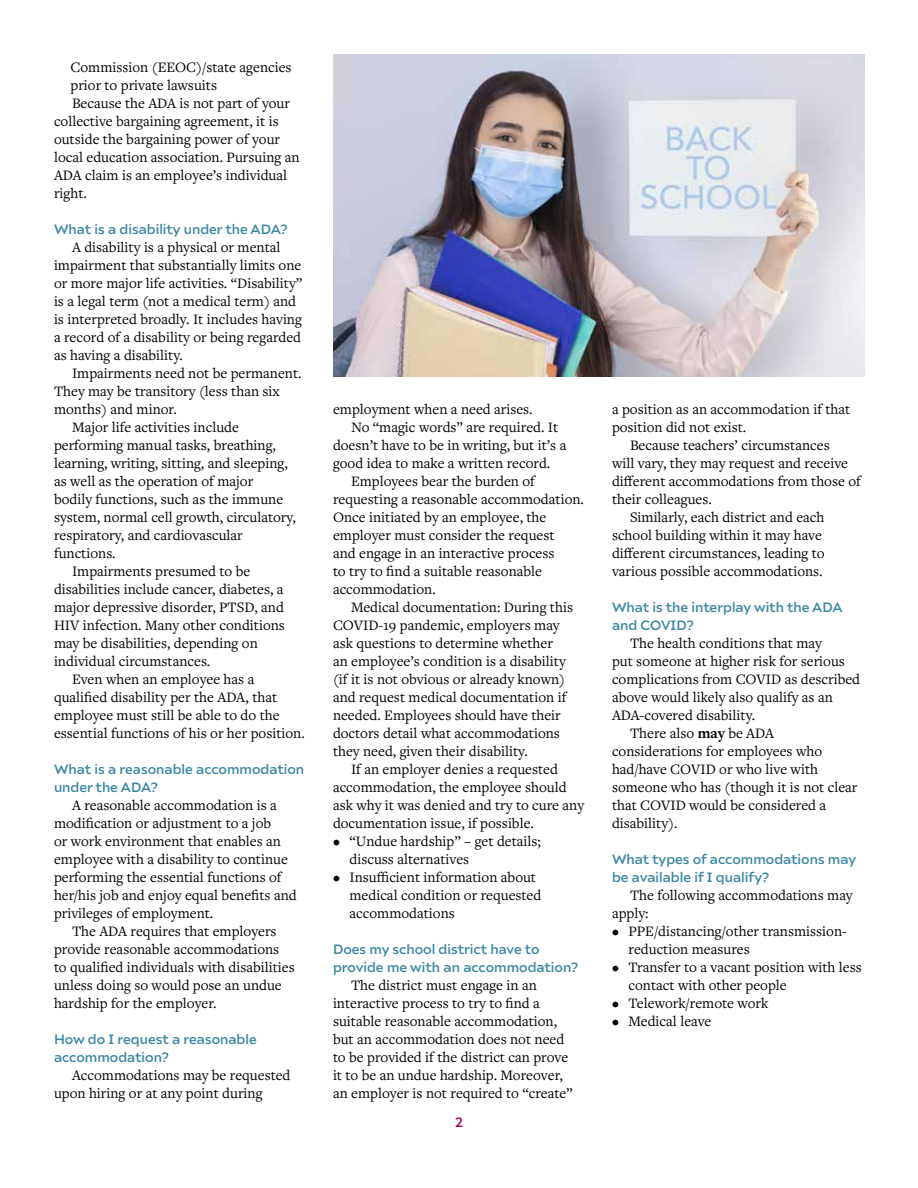
<style>
.page{position:relative;width:918px;height:1188px;background:#fff}
.page>*{position:absolute;margin:0;border:0;box-sizing:border-box;transform-origin:0 0}
.t1{font:15px/18px "Freight Text Pro";color:#000}
.t2{font:500 13.5px/18px "Ariana Pro";color:#3b87a3}
.t3{font:500 13.5px "Ariana Pro";color:#9b005b}
.s1{font-weight:700}
</style>
<div class="page">
<img style="left:333px;top:54px;width:532px;height:323px">
<p class="t1" style="left:70px;top:58px;width:223px">Commission (EEOC)/state agencies</p>
<p class="t1" style="left:70px;top:76px;width:148px">prior to private lawsuits</p>
<p class="t1" style="left:72px;top:94px;width:220px">Because the ADA is not part of your</p>
<p class="t1" style="left:54px;top:112px;width:226px">collective bargaining agreement, it is</p>
<p class="t1" style="left:54px;top:130px;width:228px">outside the bargaining power of your</p>
<p class="t1" style="left:54px;top:148px;width:247px">local education association. Pursuing an</p>
<p class="t1" style="left:54px;top:166px;width:235px">ADA claim is an employee’s individual</p>
<p class="t1" style="left:54px;top:184px;width:34px">right.</p>
<p class="t2" style="left:54px;top:219px;width:235px">What is a disability under the ADA?</p>
<p class="t1" style="left:54px;top:238px;width:250px;text-indent:18px">A disability is a physical or mental impairment that substantially limits one or more major life activities. “Disability” is a legal term (not a medical term) and is interpreted broadly. It includes having a record of a disability or being regarded as having a disability.</p>
<p class="t1" style="left:72px;top:364px;width:231px">Impairments need not be permanent.</p>
<p class="t1" style="left:54px;top:382px;width:227px">They may be transitory (less than six</p>
<p class="t1" style="left:54px;top:400px;width:124px">months) and minor.</p>
<p class="t1" style="left:72px;top:418px;width:169px">Major life activities include</p>
<p class="t1" style="left:54px;top:436px;width:223px">performing manual tasks, breathing,</p>
<p class="t1" style="left:54px;top:454px;width:235px">learning, writing, sitting, and sleeping,</p>
<p class="t1" style="left:54px;top:472px;width:201px">as well as the operation of major</p>
<p class="t1" style="left:54px;top:490px;width:231px">bodily functions, such as the immune</p>
<p class="t1" style="left:54px;top:508px;width:243px">system, normal cell growth, circulatory,</p>
<p class="t1" style="left:54px;top:526px;width:190px">respiratory, and cardiovascular</p>
<p class="t1" style="left:54px;top:544px;width:63px">functions.</p>
<p class="t1" style="left:72px;top:562px;width:180px">Impairments presumed to be</p>
<p class="t1" style="left:54px;top:580px;width:231px">disabilities include cancer, diabetes, a</p>
<p class="t1" style="left:54px;top:598px;width:231px">major depressive disorder, PTSD, and</p>
<p class="t1" style="left:54px;top:616px;width:232px">HIV infection. Many other conditions</p>
<p class="t1" style="left:54px;top:634px;width:205px">may be disabilities, depending on</p>
<p class="t1" style="left:54px;top:652px;width:158px">individual circumstances.</p>
<p class="t1" style="left:72px;top:670px;width:184px">Even when an employee has a</p>
<p class="t1" style="left:54px;top:688px;width:225px">qualified disability per the ADA, that</p>
<p class="t1" style="left:54px;top:706px;width:227px">employee must still be able to do the</p>
<p class="t1" style="left:54px;top:724px;width:252px">essential functions of his or her position.</p>
<p class="t2" style="left:54px;top:759px;width:252px">What is a reasonable accommodation under the ADA?</p>
<p class="t1" style="left:54px;top:796px;width:244px;text-indent:18px">A reasonable accommodation is a modification or adjustment to a job<br>or work environment that enables an employee with a disability to continue performing the essential functions of her/his job and enjoy equal benefits and privileges of employment.</p>
<p class="t1" style="left:54px;top:922px;width:242px;text-indent:18px">The ADA requires that employers provide reasonable accommodations to qualified individuals with disabilities unless doing so would pose an undue hardship for the employer.</p>
<p class="t2" style="left:54px;top:1029px;width:204px">How do I request a reasonable accommodation?</p>
<p class="t1" style="left:54px;top:1066px;width:238px;text-indent:18px">Accommodations may be requested upon hiring or at any point during</p>
<p class="t1" style="left:333px;top:400px;width:201px">employment when a need arises.</p>
<p class="t1" style="left:351px;top:418px;width:209px">No “magic words” are required. It</p>
<p class="t1" style="left:333px;top:436px;width:235px">doesn’t have to be in writing, but it’s a</p>
<p class="t1" style="left:333px;top:454px;width:219px">good idea to make a written record.</p>
<p class="t1" style="left:351px;top:472px;width:185px">Employees bear the burden of</p>
<p class="t1" style="left:333px;top:490px;width:252px">requesting a reasonable accommodation.</p>
<p class="t1" style="left:333px;top:508px;width:215px">Once initiated by an employee, the</p>
<p class="t1" style="left:333px;top:526px;width:223px">employer must consider the request</p>
<p class="t1" style="left:333px;top:544px;width:223px">and engage in an interactive process</p>
<p class="t1" style="left:333px;top:562px;width:211px">to try to find a suitable reasonable</p>
<p class="t1" style="left:333px;top:580px;width:104px">accommodation.</p>
<p class="t1" style="left:351px;top:598px;width:224px">Medical documentation: During this</p>
<p class="t1" style="left:333px;top:616px;width:228px">COVID-19 pandemic, employers may</p>
<p class="t1" style="left:333px;top:634px;width:221px">ask questions to determine whether</p>
<p class="t1" style="left:333px;top:652px;width:234px">an employee’s condition is a disability</p>
<p class="t1" style="left:333px;top:670px;width:234px">(if it is not obvious or already known)</p>
<p class="t1" style="left:333px;top:688px;width:235px">and request medical documentation if</p>
<p class="t1" style="left:333px;top:706px;width:229px">needed. Employees should have their</p>
<p class="t1" style="left:333px;top:724px;width:228px">doctors detail what accommodations</p>
<p class="t1" style="left:333px;top:742px;width:196px">they need, given their disability.</p>
<p class="t1" style="left:351px;top:760px;width:208px">If an employer denies a requested</p>
<p class="t1" style="left:333px;top:778px;width:235px">accommodation, the employee should</p>
<p class="t1" style="left:333px;top:796px;width:253px">ask why it was denied and try to cure any</p>
<p class="t1" style="left:333px;top:814px;width:202px">documentation issue, if possible.</p>
<p class="t1" style="left:350px;top:832px;width:193px;text-indent:-16px">• “Undue hardship” – get details; discuss alternatives</p>
<p class="t1" style="left:350px;top:868px;width:193px;text-indent:-16px">• Insufficient information about medical condition or requested accommodations</p>
<p class="t2" style="left:333px;top:939px;width:247px">Does my school district have to provide me with an accommodation?</p>
<p class="t1" style="left:333px;top:976px;width:241px;text-indent:18px">The district must engage in an interactive process to try to find a suitable reasonable accommodation, but an accommodation does not need to be provided if the district can prove it to be an undue hardship. Moreover, an employer is not required to “create”</p>
<p class="t3" style="left:455px;top:1113px;width:9px">2</p>
<p class="t1" style="left:612px;top:400px;width:240px">a position as an accommodation if that position did not exist.</p>
<p class="t1" style="left:630px;top:436px;width:201px">Because teachers’ circumstances</p>
<p class="t1" style="left:612px;top:454px;width:238px">will vary, they may request and receive</p>
<p class="t1" style="left:612px;top:472px;width:250px">different accommodations from those of</p>
<p class="t1" style="left:612px;top:490px;width:101px">their colleagues.</p>
<p class="t1" style="left:630px;top:508px;width:196px">Similarly, each district and each</p>
<p class="t1" style="left:612px;top:526px;width:212px">school building within it may have</p>
<p class="t1" style="left:612px;top:544px;width:214px">different circumstances, leading to</p>
<p class="t1" style="left:612px;top:562px;width:212px">various possible accommodations.</p>
<p class="t2" style="left:612px;top:597px;width:232px">What is the interplay with the ADA and COVID?</p>
<p class="t1" style="left:630px;top:634px;width:193px">The health conditions that may</p>
<p class="t1" style="left:612px;top:652px;width:234px">put someone at higher risk for serious</p>
<p class="t1" style="left:612px;top:670px;width:250px">complications from COVID as described</p>
<p class="t1" style="left:612px;top:688px;width:222px">above would likely also qualify as an</p>
<p class="t1" style="left:612px;top:706px;width:145px">ADA-covered disability.</p>
<p class="t1" style="left:630px;top:724px;width:146px">There also <span class="s1">may</span> be ADA</p>
<p class="t1" style="left:612px;top:742px;width:212px">considerations for employees who</p>
<p class="t1" style="left:612px;top:760px;width:208px">had/have COVID or who live with</p>
<p class="t1" style="left:612px;top:778px;width:247px">someone who has (though it is not clear</p>
<p class="t1" style="left:612px;top:796px;width:216px">that COVID would be considered a</p>
<p class="t1" style="left:612px;top:814px;width:67px">disability).</p>
<p class="t2" style="left:612px;top:849px;width:246px">What types of accommodations may be available if I qualify?</p>
<p class="t1" style="left:612px;top:886px;width:242px;text-indent:18px">The following accommodations may apply:</p>
<p class="t1" style="left:628px;top:922px;width:220px;text-indent:-16px">• PPE/distancing/other transmission&shy;reduction measures</p>
<p class="t1" style="left:628px;top:958px;width:235px;text-indent:-16px">• Transfer to a vacant position with less contact with other people</p>
<p class="t1" style="left:612px;top:994px;width:158px">• Telework/remote work</p>
<p class="t1" style="left:612px;top:1012px;width:101px">• Medical leave</p>
</div>
